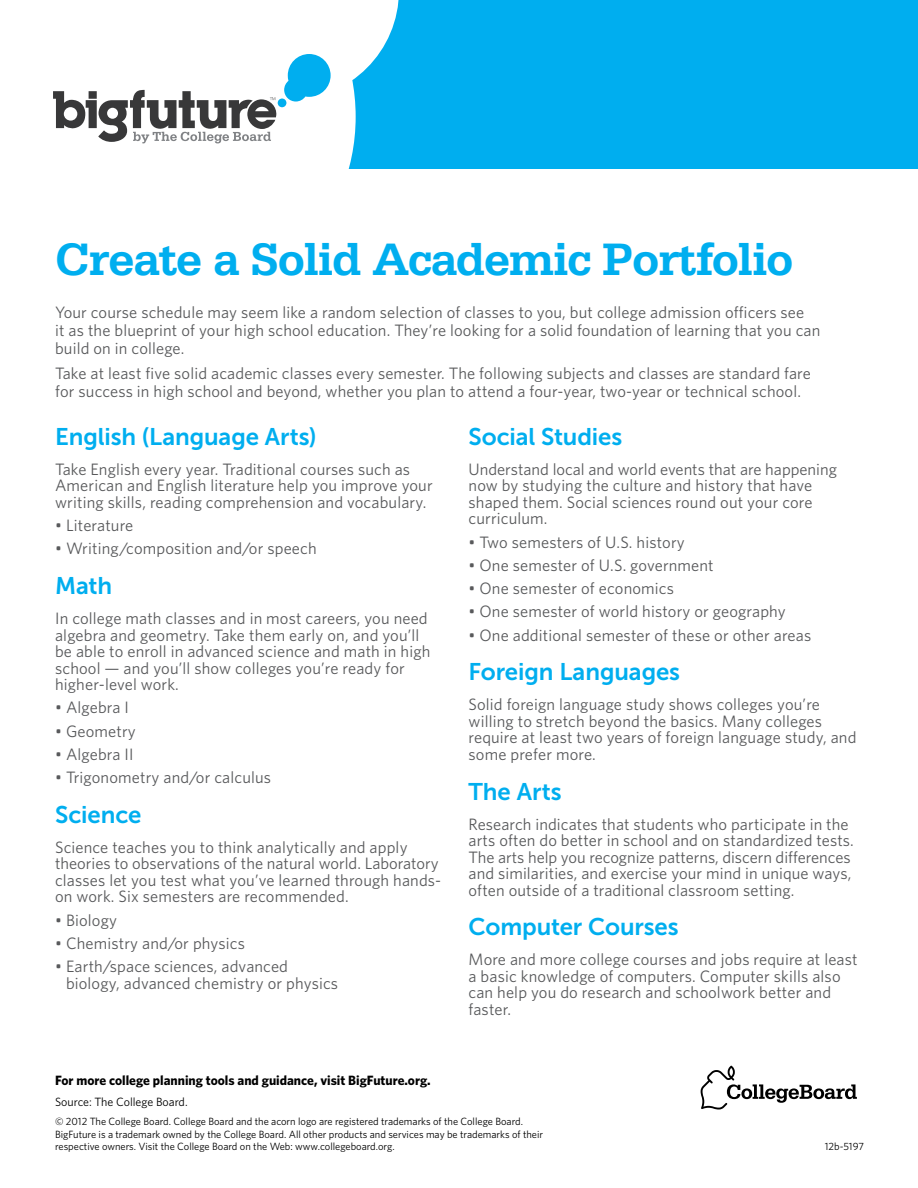
<style>
.page{position:relative;width:918px;height:1188px;background:#fff}
.page>*{position:absolute;margin:0;border:0;box-sizing:border-box;transform-origin:0 0}
.t1{font:700 48px "Serifa Std";letter-spacing:-.03em;color:#00aeef}
.t2{font:24px "Museo Sans 700";letter-spacing:-.005em;color:#00aeef}
.t3{font:16.5px/16.5px "Whitney";letter-spacing:.01em;color:#58595b}
.t4{font:700 13.5px "Whitney";color:#000}
.t5{font:12px "Whitney";color:#000}
.t6{font:10.5px/12.6px "Whitney";color:#000}
</style>
<div class="page">
<div style="left:1px;top:0;width:917px;height:168px;background:#00aeef"></div>
<div style="left:1px;top:0;width:355px;height:169px;background:#fff"></div>
<svg style="left:701px;top:1066px;width:156px;height:44px"></svg>
<svg style="left:53px;top:0;width:346px;height:143px;background:#cde1e8"></svg>
<h1 class="t1" style="left:55px;top:232px;width:740px">Create a Solid Academic Portfolio</h1>
<p class="t3" style="left:55px;top:303px;width:767px;line-height:18px">Your course schedule may seem like a random selection of classes to you, but college admission officers see<br>it as the blueprint of your high school education. They’re looking for a solid foundation of learning that you can build on in college.</p>
<p class="t3" style="left:55px;top:364px;width:757px;line-height:18px">Take at least five solid academic classes every semester. The following subjects and classes are standard fare for success in high school and beyond, whether you plan to attend a four-year, two-year or technical school.</p>
<h2 class="t2" style="left:55px;top:423px;width:263px">English (Language Arts)</h2>
<p class="t3" style="left:55px;top:461px;width:379px">Take English every year. Traditional courses such as<br>American and English literature help you improve your writing skills, reading comprehension and vocabulary.</p>
<p class="t3" style="left:55px;top:517px;width:80px">• Literature</p>
<p class="t3" style="left:55px;top:540px;width:263px">• Writing/composition and/or speech</p>
<h2 class="t2" style="left:55px;top:573px;width:58px">Math</h2>
<p class="t3" style="left:55px;top:610px;width:377px">In college math classes and in most careers, you need algebra and geometry. Take them early on, and you’ll be able to enroll in advanced science and math in high school — and you’ll show colleges you’re ready for higher-level work.</p>
<p class="t3" style="left:55px;top:699px;width:75px">• Algebra I</p>
<p class="t3" style="left:55px;top:722px;width:82px">• Geometry</p>
<p class="t3" style="left:55px;top:746px;width:80px">• Algebra II</p>
<p class="t3" style="left:55px;top:769px;width:218px">• Trigonometry and/or calculus</p>
<h2 class="t2" style="left:55px;top:801px;width:88px">Science</h2>
<p class="t3" style="left:55px;top:839px;width:388px">Science teaches you to think analytically and apply theories to observations of the natural world. Laboratory classes let you test what you’ve learned through hands&shy;on work. Six semesters are recommended.</p>
<p class="t3" style="left:55px;top:911px;width:63px">• Biology</p>
<p class="t3" style="left:55px;top:935px;width:191px">• Chemistry and/or physics</p>
<p class="t3" style="left:66px;top:958px;width:274px;text-indent:-11px">• Earth/space sciences, advanced biology, advanced chemistry or physics</p>
<h2 class="t2" style="left:469px;top:423px;width:155px">Social Studies</h2>
<p class="t3" style="left:469px;top:461px;width:370px">Understand local and world events that are happening now by studying the culture and history that have shaped them. Social sciences round out your core curriculum.</p>
<p class="t3" style="left:469px;top:533px;width:218px">• Two semesters of U.S. history</p>
<p class="t3" style="left:469px;top:557px;width:247px">• One semester of U.S. government</p>
<p class="t3" style="left:469px;top:580px;width:207px">• One semester of economics</p>
<p class="t3" style="left:469px;top:603px;width:319px">• One semester of world history or geography</p>
<p class="t3" style="left:469px;top:626px;width:344px">• One additional semester of these or other areas</p>
<h2 class="t2" style="left:469px;top:659px;width:213px">Foreign Languages</h2>
<p class="t3" style="left:469px;top:696px;width:389px">Solid foreign language study shows colleges you’re willing to stretch beyond the basics. Many colleges require at least two years of foreign language study, and some prefer more.</p>
<h2 class="t2" style="left:469px;top:778px;width:94px">The Arts</h2>
<p class="t3" style="left:469px;top:815px;width:387px">Research indicates that students who participate in the arts often do better in school and on standardized tests.<br>The arts help you recognize patterns, discern differences and similarities, and exercise your mind in unique ways, often outside of a traditional classroom setting.</p>
<h2 class="t2" style="left:469px;top:914px;width:212px">Computer Courses</h2>
<p class="t3" style="left:469px;top:951px;width:391px">More and more college courses and jobs require at least a basic knowledge of computers. Computer skills also can help you do research and schoolwork better and faster.</p>
<p class="t4" style="left:55px;top:1071px;width:377px">For more college planning tools and guidance, visit BigFuture.org.</p>
<p class="t5" style="left:55px;top:1094px;width:134px">Source: The College Board.</p>
<p class="t6" style="left:55px;top:1115px;width:490px">© 2012 The College Board. College Board and the acorn logo are registered trademarks of the College Board.<br>BigFuture is a trademark owned by the College Board. All other products and services may be trademarks of their respective owners. Visit the College Board on the Web: www.collegeboard.org.</p>
<p class="t6" style="left:825px;top:1140px;width:41px">12b-5197</p>
</div>
